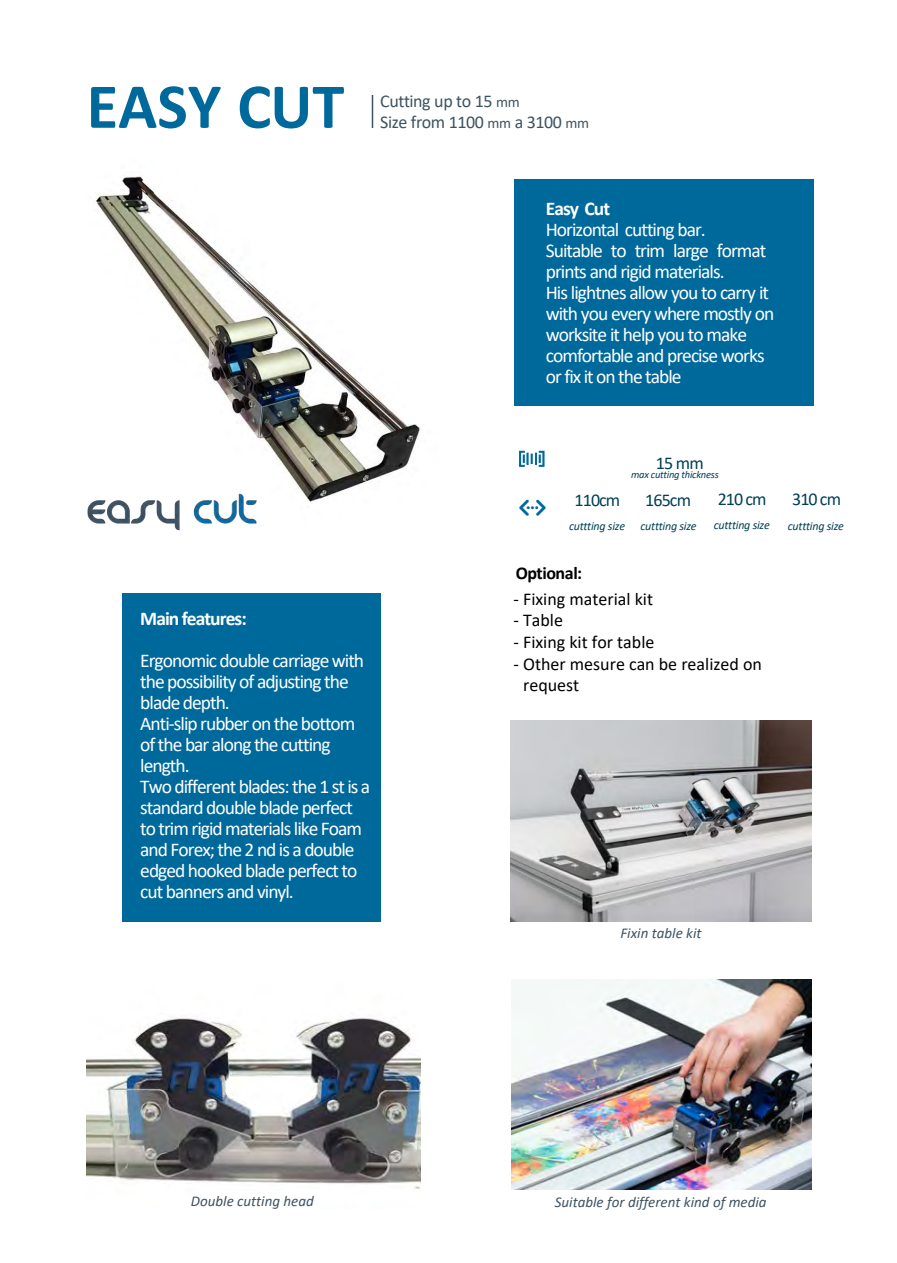
<style>
.page{position:relative;width:897px;height:1263px;background:#fff}
.page>*{position:absolute;margin:0;border:0;box-sizing:border-box;transform-origin:0 0}
.Body_Text{font:700 64.5px "Calibri";color:#00699b}
.Body_Text-2{font:19.5px/21px "Calibri";letter-spacing:-.05em;color:#fff}
.t1{font:700 19.5px "Calibri";letter-spacing:-.05em;color:#fff}
.t2{font:18px/21.6px "Calibri";color:#000}
.Title_30{font:18px/21px "Calibri";letter-spacing:-.025em;color:#3e5361}
.t3{font:18px "Calibri";letter-spacing:-.05em;color:#004055}
.t4{font:700 18px "Calibri";letter-spacing:-.025em;color:#000}
.t5{font:italic 15px "Calibri";color:#3e5362}
.t6{font:italic 12px "Calibri";letter-spacing:-.02em;color:#004055}
.t7{font:italic 10.5px "Calibri";letter-spacing:-.02em;color:#004055}
.s1{font-size:15px}
.s2{font-weight:700}
</style>
<div class="page">
<div style="left:514px;top:179px;width:299px;height:226px;background:#00699b"></div>
<hr style="left:371px;top:95px;width:2px;height:33px;background:#3e5361">
<img style="left:94px;top:176px;width:326px;height:326px">
<img style="left:86px;top:1017px;width:334px;height:172px">
<img style="left:511px;top:980px;width:300px;height:209px">
<div style="left:122px;top:593px;width:258px;height:328px;background:#00699b"></div>
<img style="left:87px;top:490px;width:170px;height:41px">
<img style="left:510px;top:721px;width:301px;height:200px">
<p class="Body_Text" style="left:87px;top:61px;width:259px">EASY CUT</p>
<p class="Title_30" style="left:380px;top:90px;width:210px">Cutting up to 15 <span class="s1">mm<br></span>Size from 1100 <span class="s1">mm</span> a 3100 <span class="s1">mm</span></p>
<p class="Body_Text-2" style="left:545px;top:197px;width:230px"><span class="s2">Easy Cut<br></span>Horizontal cutting bar.<br>Suitable to trim large format prints and rigid materials.<br>His lightnes allow you to carry it with you every where mostly on worksite it help you to make comfortable and precise works or fix it on the table</p>
<p class="t1" style="left:140px;top:605px;width:108px">Main features:</p>
<p class="Body_Text-2" style="left:140px;top:650px;width:231px">Ergonomic double carriage with the possibility of adjusting the blade depth.<br>Anti-slip rubber on the bottom of the bar along the cutting length.<br>Two different blades: the 1 st is a standard double blade perfect to trim rigid materials like Foam and Forex; the 2 nd is a double edged hooked blade perfect to cut banners and vinyl.</p>
<p class="t3" style="left:655px;top:450px;width:50px">15 mm</p>
<p class="t7" style="left:631px;top:468px;width:89px">max cutting thickness</p>
<p class="t3" style="left:574px;top:487px;width:47px">110cm</p>
<p class="t3" style="left:645px;top:487px;width:47px">165cm</p>
<p class="t3" style="left:717px;top:487px;width:50px">210 cm</p>
<p class="t3" style="left:792px;top:486px;width:50px">310 cm</p>
<p class="t6" style="left:569px;top:518px;width:58px">cuttting size</p>
<p class="t6" style="left:640px;top:517px;width:58px">cuttting size</p>
<p class="t6" style="left:713px;top:516px;width:58px">cuttting size</p>
<p class="t6" style="left:787px;top:517px;width:58px">cuttting size</p>
<p class="t4" style="left:515px;top:560px;width:68px">Optional:</p>
<p class="t2" style="left:513px;top:587px;width:141px">- Fixing material kit</p>
<p class="t2" style="left:513px;top:609px;width:51px">- Table</p>
<p class="t2" style="left:513px;top:631px;width:142px">- Fixing kit for table</p>
<p class="t2" style="left:523px;top:652px;width:240px;text-indent:-10px">- Other mesure can be realized on request</p>
<p class="t5" style="left:620px;top:923px;width:83px">Fixin table kit</p>
<p class="t5" style="left:191px;top:1191px;width:124px">Double cutting head</p>
<p class="t5" style="left:554px;top:1191px;width:213px">Suitable for different kind of media</p>
</div>
